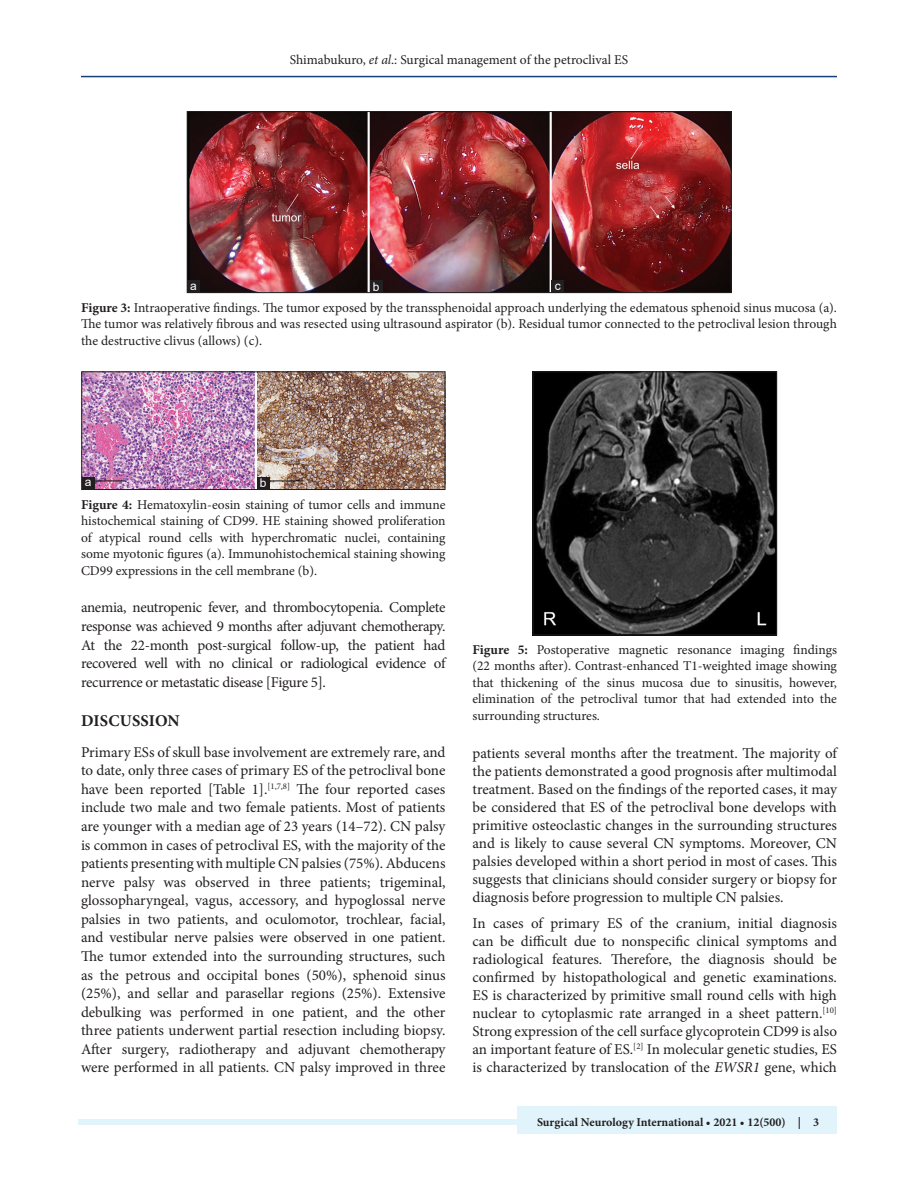
<style>
.page{position:relative;width:918px;height:1188px;background:#fff}
.page>*{position:absolute;margin:0;border:0;box-sizing:border-box;transform-origin:0 0}
.t1{font:700 16.5px "Minion Pro";letter-spacing:.01em;color:#231f20}
.TX{font:15px/18.6px "Minion Pro";letter-spacing:-.005em;color:#231f20;text-align:justify}
.FGC{font:13.5px/16.5px "Minion Pro";color:#231f20;text-align:justify}
.t2{font:700 12px "Minion Pro";color:#231f20}
.LABEL{font:12px "Arial";color:#fff}
.s1{font-style:italic}
.s2{font-weight:700}
</style>
<div class="page">
<hr style="left:81px;top:76px;width:756px;height:1px;background:#164077">
<div style="left:78px;top:1119px;width:756px;height:6px;background:#e1f4fc"></div>
<div style="left:518px;top:1106px;width:319px;height:28px;background:#e1f4fc"></div>
<img style="left:189px;top:113px;width:540px;height:178px">
<div style="left:187px;top:111px;width:544px;height:182px;border:1px solid #231f20"></div>
<img style="left:84px;top:374px;width:359px;height:114px">
<div style="left:82px;top:372px;width:363px;height:118px;border:1px solid #231f20"></div>
<img style="left:535px;top:374px;width:240px;height:259px">
<div style="left:533px;top:372px;width:244px;height:263px;border:1px solid #231f20"></div>
<div style="left:551px;top:280px;width:13px;height:13px;background:#231f20"></div>
<div style="left:370px;top:280px;width:13px;height:13px;background:#231f20"></div>
<div style="left:187px;top:280px;width:13px;height:13px;background:#231f20"></div>
<div style="left:257px;top:477px;width:13px;height:12px;background:#231f20"></div>
<div style="left:82px;top:477px;width:13px;height:12px;background:#231f20"></div>
<p class="FGC" style="left:290px;top:51px;width:340px">Shimabukuro, <span class="s1">et al</span>.: Surgical management of the petroclival ES</p>
<p class="LABEL" style="left:190px;top:277px;width:8px">a</p>
<p class="LABEL" style="left:373px;top:278px;width:8px">b</p>
<p class="LABEL" style="left:555px;top:277px;width:7px">c</p>
<p class="FGC" style="left:81px;top:299px;width:758px"><span class="s2">Figure 3:</span> Intraoperative findings. The tumor exposed by the transsphenoidal approach underlying the edematous sphenoid sinus mucosa (a).<br>The tumor was relatively fibrous and was resected using ultrasound aspirator (b). Residual tumor connected to the petroclival lesion through the destructive clivus (allows) (c).</p>
<p class="LABEL" style="left:85px;top:474px;width:8px">a</p>
<p class="LABEL" style="left:260px;top:475px;width:8px">b</p>
<p class="FGC" style="left:81px;top:496px;width:366px"><span class="s2">Figure 4:</span> Hematoxylin-eosin staining of tumor cells and immune histochemical staining of CD99. HE staining showed proliferation of atypical round cells with hyperchromatic nuclei, containing some myotonic figures (a). Immunohistochemical staining showing CD99 expressions in the cell membrane (b).</p>
<p class="TX" style="left:81px;top:598px;width:366px">anemia, neutropenic fever, and thrombocytopenia. Complete response was achieved 9 months after adjuvant chemotherapy.<br>At the 22-month post-surgical follow-up, the patient had recovered well with no clinical or radiological evidence of recurrence or metastatic disease [Figure 5].</p>
<h1 class="t1" style="left:81px;top:709px;width:100px">DISCUSSION</h1>
<p class="TX" style="left:81px;top:743px;width:366px">Primary ESs of skull base involvement are extremely rare, and to date, only three cases of primary ES of the petroclival bone have been reported [Table 1].<sup>[1,7,8]</sup> The four reported cases include two male and two female patients. Most of patients are younger with a median age of 23 years (14–72). CN palsy is common in cases of petroclival ES, with the majority of the patients presenting with multiple CN palsies (75%). Abducens nerve palsy was observed in three patients; trigeminal, glossopharyngeal, vagus, accessory, and hypoglossal nerve palsies in two patients, and oculomotor, trochlear, facial, and vestibular nerve palsies were observed in one patient.<br>The tumor extended into the surrounding structures, such as the petrous and occipital bones (50%), sphenoid sinus (25%), and sellar and parasellar regions (25%). Extensive debulking was performed in one patient, and the other three patients underwent partial resection including biopsy.<br>After surgery, radiotherapy and adjuvant chemotherapy were performed in all patients. CN palsy improved in three</p>
<p class="TX" style="left:472px;top:744px;width:366px;line-height:18px">patients several months after the treatment. The majority of the patients demonstrated a good prognosis after multimodal treatment. Based on the findings of the reported cases, it may be considered that ES of the petroclival bone develops with primitive osteoclastic changes in the surrounding structures and is likely to cause several CN symptoms. Moreover, CN palsies developed within a short period in most of cases. This suggests that clinicians should consider surgery or biopsy for diagnosis before progression to multiple CN palsies.</p>
<p class="FGC" style="left:472px;top:641px;width:366px"><span class="s2">Figure 5:</span> Postoperative magnetic resonance imaging findings (22 months after). Contrast-enhanced T1-weighted image showing that thickening of the sinus mucosa due to sinusitis, however, elimination of the petroclival tumor that had extended into the surrounding structures.</p>
<p class="TX" style="left:472px;top:914px;width:366px;line-height:18px">In cases of primary ES of the cranium, initial diagnosis can be difficult due to nonspecific clinical symptoms and radiological features. Therefore, the diagnosis should be confirmed by histopathological and genetic examinations.<br>ES is characterized by primitive small round cells with high nuclear to cytoplasmic rate arranged in a sheet pattern.<sup>[10] </sup>Strong expression of the cell surface glycoprotein CD99 is also an important feature of ES.<sup>[2]</sup> In molecular genetic studies, ES is characterized by translocation of the <span class="s1">EWSR1</span> gene, which</p>
<p class="t2" style="left:537px;top:1113px;width:284px">Surgical Neurology International • 2021 • 12(500) | 3</p>
</div>
